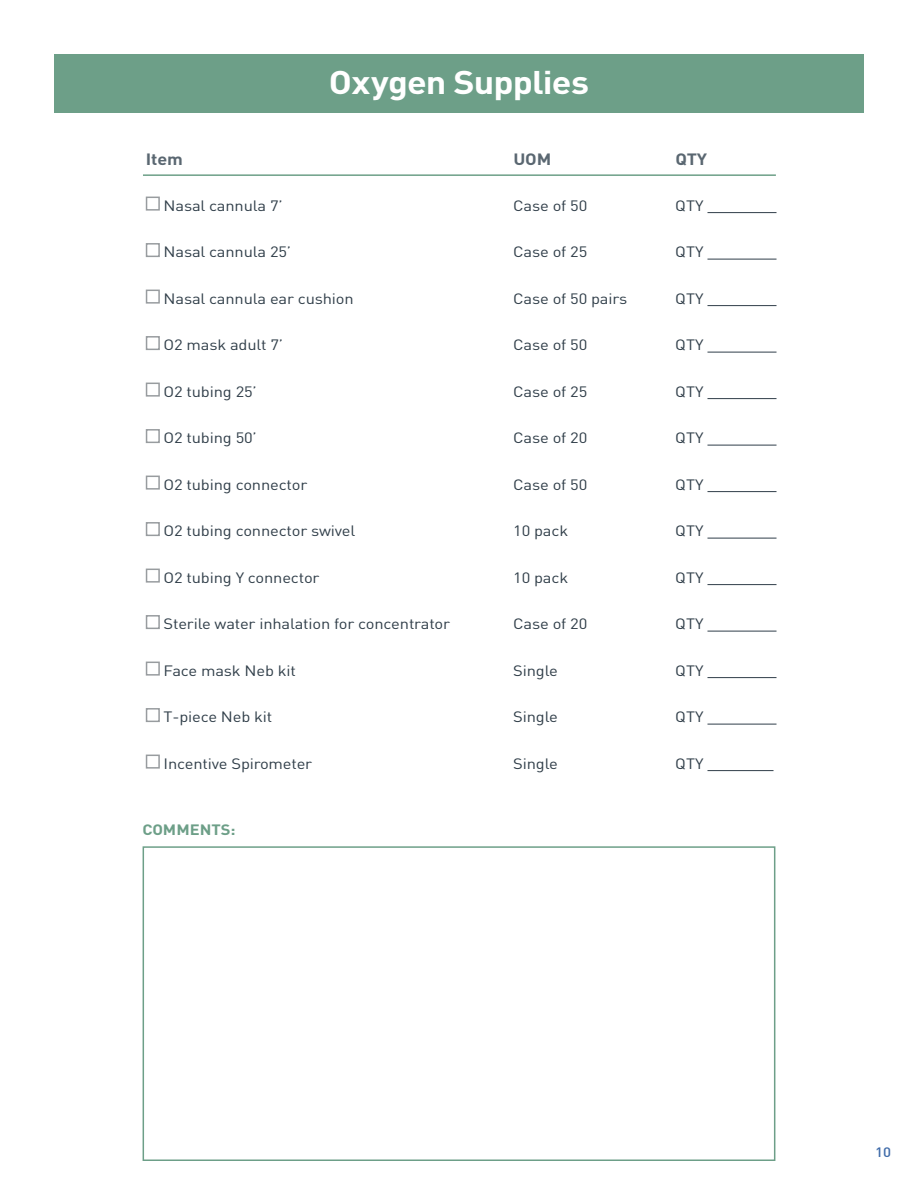
<style>
.page{position:relative;width:918px;height:1188px;background:#fff}
.page>*{position:absolute;margin:0;border:0;box-sizing:border-box;transform-origin:0 0}
.t1{font:700 32.4px "DIN Pro";letter-spacing:-.025em;color:#fff;scale:1.11 1}
.t2{font:700 16.2px "DIN Pro";letter-spacing:-.01em;color:#5a6771;scale:1.11 1}
.t3{font:14.85px "DIN Pro";letter-spacing:-.01em;color:#303e49;scale:1.11 1}
.t4{font:700 14.85px "DIN Pro";color:#6d9f88;scale:1.11 1}
.t5{font:500 13.5px "DIN Pro";color:#3f6ba9;scale:1.11 1}
</style>
<div class="page">
<div style="left:54px;top:54px;width:810px;height:58px;background:#6d9f88"></div>
<hr style="left:143px;top:174px;width:633px;height:2px;background:#6d9f88">
<hr style="left:707px;top:212px;width:70px;height:1px;background:#303e49">
<hr style="left:707px;top:259px;width:70px;height:1px;background:#303e49">
<hr style="left:707px;top:305px;width:70px;height:1px;background:#303e49">
<hr style="left:707px;top:352px;width:70px;height:1px;background:#303e49">
<hr style="left:707px;top:398px;width:70px;height:1px;background:#303e49">
<hr style="left:707px;top:445px;width:70px;height:1px;background:#303e49">
<hr style="left:707px;top:491px;width:70px;height:1px;background:#303e49">
<hr style="left:707px;top:538px;width:70px;height:1px;background:#303e49">
<hr style="left:707px;top:584px;width:70px;height:1px;background:#303e49">
<hr style="left:707px;top:631px;width:70px;height:1px;background:#303e49">
<hr style="left:707px;top:677px;width:70px;height:1px;background:#303e49">
<hr style="left:707px;top:724px;width:70px;height:1px;background:#303e49">
<hr style="left:707px;top:770px;width:67px;height:1px;background:#303e49">
<div style="left:146px;top:197px;width:14px;height:14px;border:2px solid #989c9f"></div>
<div style="left:146px;top:243px;width:14px;height:14px;border:2px solid #989c9f"></div>
<div style="left:146px;top:290px;width:14px;height:14px;border:2px solid #989c9f"></div>
<div style="left:146px;top:336px;width:14px;height:14px;border:2px solid #989c9f"></div>
<div style="left:146px;top:383px;width:14px;height:14px;border:2px solid #989c9f"></div>
<div style="left:146px;top:429px;width:14px;height:14px;border:2px solid #989c9f"></div>
<div style="left:146px;top:476px;width:14px;height:14px;border:2px solid #989c9f"></div>
<div style="left:146px;top:522px;width:14px;height:14px;border:2px solid #989c9f"></div>
<div style="left:146px;top:569px;width:14px;height:14px;border:2px solid #989c9f"></div>
<div style="left:146px;top:615px;width:14px;height:14px;border:2px solid #989c9f"></div>
<div style="left:146px;top:662px;width:14px;height:14px;border:2px solid #989c9f"></div>
<div style="left:146px;top:708px;width:14px;height:14px;border:2px solid #989c9f"></div>
<div style="left:146px;top:755px;width:14px;height:14px;border:2px solid #989c9f"></div>
<div style="left:143px;top:846px;width:632px;height:315px;border:2px solid #6d9f88"></div>
<h1 class="t1" style="left:329px;top:60px;width:236px">Oxygen Supplies</h1>
<p class="t2" style="left:146px;top:148px;width:35px">Item</p>
<p class="t2" style="left:513px;top:148px;width:36px">UOM</p>
<p class="t2" style="left:675px;top:148px;width:30px">QTY</p>
<p class="t3" style="left:164px;top:195px;width:109px">Nasal cannula 7’</p>
<p class="t3" style="left:513px;top:195px;width:68px">Case of 50</p>
<p class="t3" style="left:675px;top:195px;width:27px">QTY</p>
<p class="t3" style="left:164px;top:242px;width:116px">Nasal cannula 25’</p>
<p class="t3" style="left:513px;top:242px;width:68px">Case of 25</p>
<p class="t3" style="left:675px;top:242px;width:27px">QTY</p>
<p class="t3" style="left:164px;top:288px;width:173px">Nasal cannula ear cushion</p>
<p class="t3" style="left:513px;top:288px;width:104px">Case of 50 pairs</p>
<p class="t3" style="left:675px;top:288px;width:27px">QTY</p>
<p class="t3" style="left:164px;top:335px;width:109px">O2 mask adult 7’</p>
<p class="t3" style="left:513px;top:335px;width:68px">Case of 50</p>
<p class="t3" style="left:675px;top:335px;width:27px">QTY</p>
<p class="t3" style="left:164px;top:381px;width:86px">O2 tubing 25’</p>
<p class="t3" style="left:513px;top:381px;width:68px">Case of 25</p>
<p class="t3" style="left:675px;top:381px;width:27px">QTY</p>
<p class="t3" style="left:164px;top:428px;width:86px">O2 tubing 50’</p>
<p class="t3" style="left:513px;top:428px;width:68px">Case of 20</p>
<p class="t3" style="left:675px;top:428px;width:27px">QTY</p>
<p class="t3" style="left:164px;top:474px;width:131px">O2 tubing connector</p>
<p class="t3" style="left:513px;top:474px;width:68px">Case of 50</p>
<p class="t3" style="left:675px;top:474px;width:27px">QTY</p>
<p class="t3" style="left:164px;top:521px;width:174px">O2 tubing connector swivel</p>
<p class="t3" style="left:513px;top:521px;width:51px">10 pack</p>
<p class="t3" style="left:675px;top:521px;width:27px">QTY</p>
<p class="t3" style="left:164px;top:567px;width:142px">O2 tubing Y connector</p>
<p class="t3" style="left:513px;top:567px;width:51px">10 pack</p>
<p class="t3" style="left:675px;top:567px;width:27px">QTY</p>
<p class="t3" style="left:164px;top:614px;width:260px">Sterile water inhalation for concentrator</p>
<p class="t3" style="left:513px;top:614px;width:68px">Case of 20</p>
<p class="t3" style="left:675px;top:614px;width:27px">QTY</p>
<p class="t3" style="left:164px;top:660px;width:121px">Face mask Neb kit</p>
<p class="t3" style="left:513px;top:660px;width:42px">Single</p>
<p class="t3" style="left:675px;top:660px;width:27px">QTY</p>
<p class="t3" style="left:164px;top:707px;width:100px">T-piece Neb kit</p>
<p class="t3" style="left:513px;top:707px;width:42px">Single</p>
<p class="t3" style="left:675px;top:707px;width:27px">QTY</p>
<p class="t3" style="left:164px;top:753px;width:135px">Incentive Spirometer</p>
<p class="t3" style="left:513px;top:753px;width:42px">Single</p>
<p class="t3" style="left:675px;top:753px;width:27px">QTY</p>
<p class="t4" style="left:143px;top:820px;width:85px">COMMENTS:</p>
<p class="t5" style="left:875px;top:1143px;width:16px">10</p>
</div>
